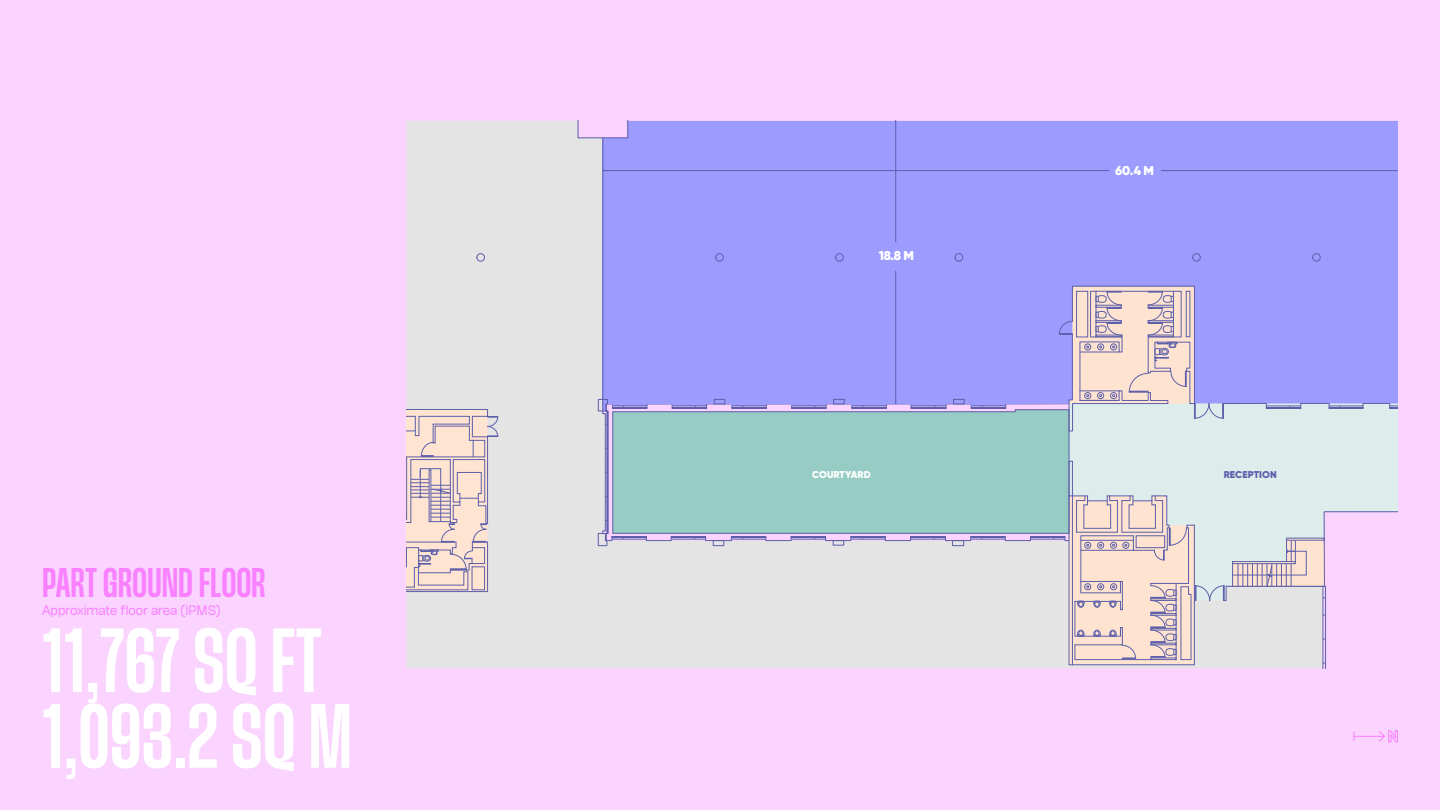
<style>
.page{position:relative;width:1440px;height:810px;background:#fad4ff}
.page>*{position:absolute;margin:0;border:0;box-sizing:border-box;transform-origin:0 0}
.t1{font:600 condensed 79.2px/75.6px "Herokid";color:#fff}
.t2{font:600 condensed 36px "Herokid";letter-spacing:-.005em;color:#f980ff}
.t3{font:900 12.75px "Gilroy";color:#fff}
.t4{font:12px "Herokid";letter-spacing:-.01em;color:#f980ff}
.t5{font:900 9.9px "Gilroy";letter-spacing:.01em;color:#fff}
.t6{font:900 9.9px "Gilroy";letter-spacing:.01em;color:#5d60ab}
</style>
<div class="page">
<hr style="left:1354px;top:736px;width:31px;height:1px;background:#f980ff">
<svg style="left:1378px;top:730px;width:20px;height:13px"></svg>
<div style="left:498px;top:121px;width:828px;height:547px;background:#e4e4e4"></div>
<svg style="left:602px;top:138px;width:457px;height:273px;background:#a39ff9"></svg>
<div style="left:1070px;top:432px;width:328px;height:29px;background:#dcedec"></div>
<div style="left:612px;top:409px;width:458px;height:125px;background:#96ccc4"></div>
<div style="left:407px;top:586px;width:916px;height:82px;background:#e4e4e4"></div>
<hr style="left:971px;top:406px;width:35px;height:1px;background:#5d5faa">
<hr style="left:911px;top:406px;width:35px;height:1px;background:#5d5faa">
<hr style="left:852px;top:406px;width:34px;height:1px;background:#5d5faa">
<hr style="left:792px;top:406px;width:34px;height:1px;background:#5d5faa">
<hr style="left:732px;top:406px;width:34px;height:1px;background:#5d5faa">
<hr style="left:672px;top:406px;width:35px;height:1px;background:#5d5faa">
<hr style="left:612px;top:406px;width:35px;height:1px;background:#5d5faa">
<div style="left:625px;top:121px;width:773px;height:283px;background:#9c9cff"></div>
<div style="left:407px;top:121px;width:169px;height:289px;background:#e4e4e4"></div>
<div style="left:714px;top:399px;width:11px;height:5px;border:1px solid #5d5faa"></div>
<div style="left:833px;top:399px;width:11px;height:5px;border:1px solid #5d5faa"></div>
<div style="left:953px;top:399px;width:11px;height:5px;border:1px solid #5d5faa"></div>
<div style="left:713px;top:540px;width:11px;height:6px;border:1px solid #5d5faa"></div>
<div style="left:833px;top:540px;width:11px;height:5px;border:1px solid #5d5faa"></div>
<div style="left:952px;top:540px;width:12px;height:6px;border:1px solid #5d5faa"></div>
<div style="left:612px;top:536px;width:35px;height:2px;border:1px solid #5d5faa"></div>
<div style="left:671px;top:536px;width:35px;height:2px;border:1px solid #5d5faa"></div>
<div style="left:731px;top:536px;width:35px;height:2px;border:1px solid #5d5faa"></div>
<div style="left:791px;top:536px;width:35px;height:2px;border:1px solid #5d5faa"></div>
<div style="left:851px;top:536px;width:34px;height:2px;border:1px solid #5d5faa"></div>
<div style="left:910px;top:536px;width:36px;height:2px;border:1px solid #5d5faa"></div>
<div style="left:971px;top:536px;width:34px;height:2px;border:1px solid #5d5faa"></div>
<div style="left:1030px;top:536px;width:35px;height:2px;border:1px solid #5d5faa"></div>
<div style="left:612px;top:407px;width:35px;height:2px;border:1px solid #5d5faa"></div>
<div style="left:672px;top:407px;width:35px;height:2px;border:1px solid #5d5faa"></div>
<div style="left:732px;top:407px;width:35px;height:2px;border:1px solid #5d5faa"></div>
<div style="left:791px;top:407px;width:35px;height:2px;border:1px solid #5d5faa"></div>
<div style="left:852px;top:407px;width:34px;height:2px;border:1px solid #5d5faa"></div>
<div style="left:911px;top:407px;width:35px;height:2px;border:1px solid #5d5faa"></div>
<div style="left:971px;top:407px;width:35px;height:2px;border:1px solid #5d5faa"></div>
<hr style="left:612px;top:539px;width:34px;height:1px;background:#5d5faa">
<hr style="left:671px;top:539px;width:35px;height:1px;background:#5d5faa">
<hr style="left:731px;top:539px;width:35px;height:1px;background:#5d5faa">
<hr style="left:791px;top:539px;width:35px;height:1px;background:#5d5faa">
<hr style="left:851px;top:539px;width:34px;height:1px;background:#5d5faa">
<hr style="left:911px;top:539px;width:34px;height:1px;background:#5d5faa">
<hr style="left:971px;top:539px;width:34px;height:1px;background:#5d5faa">
<hr style="left:1031px;top:539px;width:34px;height:1px;background:#5d5faa">
<svg style="left:598px;top:399px;width:10px;height:147px"></svg>
<hr style="left:603px;top:138px;width:1px;height:262px;background:#5d5faa">
<hr style="left:895px;top:121px;width:1px;height:282px;background:#5d5faa">
<hr style="left:604px;top:170px;width:794px;height:1px;background:#5d5faa">
<div style="left:871px;top:242px;width:49px;height:29px;background:#9c9cff"></div>
<div style="left:1109px;top:157px;width:52px;height:29px;background:#9c9cff"></div>
<div style="left:476px;top:253px;width:9px;height:9px;border:1px solid #5d5faa;border-radius:50%"></div>
<div style="left:835px;top:253px;width:9px;height:9px;border:1px solid #5d5faa;border-radius:50%"></div>
<div style="left:955px;top:253px;width:8px;height:9px;border:1px solid #5d5faa;border-radius:50%"></div>
<div style="left:715px;top:253px;width:9px;height:9px;border:1px solid #5d5faa;border-radius:50%"></div>
<div style="left:1192px;top:253px;width:9px;height:9px;border:1px solid #5d5faa;border-radius:50%"></div>
<div style="left:1312px;top:253px;width:9px;height:9px;border:1px solid #5d5faa;border-radius:50%"></div>
<svg style="left:1068px;top:461px;width:330px;height:204px"></svg>
<svg style="left:1059px;top:286px;width:339px;height:146px;background:#bab7ea"></svg>
<svg style="left:407px;top:386px;width:91px;height:254px;background:#e2d4d3"></svg>
<svg style="left:578px;top:121px;width:50px;height:17px"></svg>
<h2 class="t2" style="left:42px;top:568px;width:225px">PART GROUND FLOOR</h2>
<p class="t4" style="left:42px;top:604px;width:180px">Approximate floor area (IPMS)</p>
<h1 class="t1" style="left:42px;top:628px;width:312px">11,767 SQ FT<br>1,093.2 SQ M</h1>
<p class="t3" style="left:879px;top:250px;width:37px">18.8 M</p>
<p class="t3" style="left:1115px;top:165px;width:40px">60.4 M</p>
<p class="t5" style="left:812px;top:470px;width:60px">COURTYARD</p>
<p class="t6" style="left:1224px;top:470px;width:55px">RECEPTION</p>
</div>
